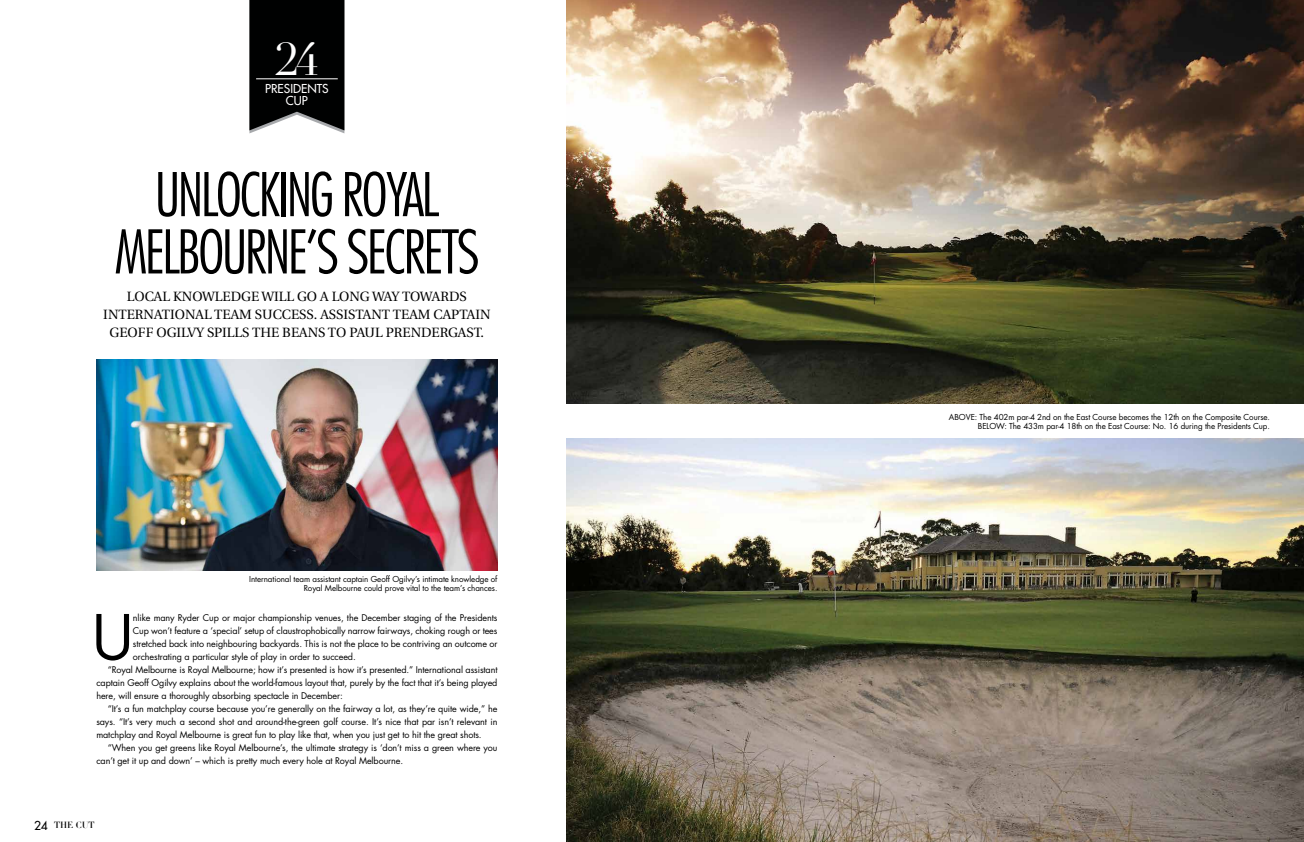
<style>
.page{position:relative;width:1304px;height:842px;background:#fff}
.page>*{position:absolute;margin:0;border:0;box-sizing:border-box;transform-origin:0 0}
.t1{font:60.7px "Futura LT";color:#000}
.t2{font:300 condensed 58.6px/57.3px "Futura LT";letter-spacing:-.04em;color:#000;text-align:center}
.t3{font:45.3px "Didot LT Std";color:#fff}
.t4{font:13.4px/18.2px "Utopia";color:#000;text-align:center}
.t5{font:12px/11.7px "Futura LT";color:#fff;text-align:center}
.t6{font:9px "Futura LT";letter-spacing:-.01em;color:#000}
.t7{font:9px "Didot LT Std Headline";color:#000}
.t8{font:8px/9px "Futura LT";letter-spacing:-.01em;color:#000;text-align:right}
.s1{font-family:"Futura LT";font-size:12px}
</style>
<div class="page">
<svg style="left:249px;top:0;width:95px;height:133px;background:#171818"></svg>
<hr style="left:256px;top:79px;width:82px;height:1px;background:#fff">
<img style="left:96px;top:360px;width:401px;height:210px">
<img style="left:567px;top:0;width:737px;height:404px">
<img style="left:567px;top:438px;width:737px;height:404px">
<h3 class="t3" style="left:275px;top:33px;width:45px">24</h3>
<h3 class="t5" style="left:265px;top:83px;width:65px">PRESIDENTS<br>CUP</h3>
<h2 class="t2" style="left:114px;top:166px;width:367px">UNLOCKING ROYAL<br>MELBOURNE’S SECRETS</h2>
<h3 class="t4" style="left:103px;top:287px;width:389px">LOCAL KNOWLEDGE WILL GO A LONG WAY TOWARDS<br>INTERNATIONAL TEAM SUCCESS. ASSISTANT TEAM CAPTAIN<br>GEOFF OGILVY SPILLS THE BEANS TO PAUL PRENDERGAST.</h3>
<p class="t8" style="left:249px;top:575px;width:250px">International team assistant captain Geoff Ogilvy’s intimate knowledge of<br>Royal Melbourne could prove vital to the team’s chances.</p>
<h1 class="t1" style="left:92px;top:599px;width:43px">U</h1>
<p class="t6" style="left:133px;top:612px;width:366px">nlike many Ryder Cup or major championship venues, the December staging of the Presidents</p>
<p class="t6" style="left:133px;top:625px;width:366px">Cup won’t feature a ‘special’ setup of claustrophobically narrow fairways, choking rough or tees</p>
<p class="t6" style="left:133px;top:638px;width:366px">stretched back into neighbouring backyards. This is not the place to be contriving an outcome or</p>
<p class="t6" style="left:133px;top:651px;width:224px">orchestrating a particular style of play in order to succeed.</p>
<p class="t6" style="left:108px;top:664px;width:391px">“Royal Melbourne is Royal Melbourne; how it’s presented is how it’s presented.” International assistant</p>
<p class="t6" style="left:96px;top:677px;width:403px">captain Geoff Ogilvy explains about the world-famous layout that, purely by the fact that it’s being played</p>
<p class="t6" style="left:96px;top:690px;width:248px">here, will ensure a thoroughly absorbing spectacle in December:</p>
<p class="t6" style="left:108px;top:703px;width:391px">“It’s a fun matchplay course because you’re generally on the fairway a lot, as they’re quite wide,” he</p>
<p class="t6" style="left:96px;top:716px;width:403px">says. “It’s very much a second shot and around-the-green golf course. It’s nice that par isn’t relevant in</p>
<p class="t6" style="left:96px;top:729px;width:387px">matchplay and Royal Melbourne is great fun to play like that, when you just get to hit the great shots.</p>
<p class="t6" style="left:108px;top:742px;width:391px">“When you get greens like Royal Melbourne’s, the ultimate strategy is ‘don’t miss a green where you</p>
<p class="t6" style="left:96px;top:755px;width:308px">can’t get it up and down’ – which is pretty much every hole at Royal Melbourne.</p>
<p class="t7" style="left:34px;top:820px;width:62px"><span class="s1">24</span> THE CUT</p>
<p class="t8" style="left:949px;top:412px;width:322px">ABOVE: The 402m par-4 2nd on the East Course becomes the 12th on the Composite Course.<br>BELOW: The 433m par-4 18th on the East Course: No. 16 during the Presidents Cup.</p>
</div>
